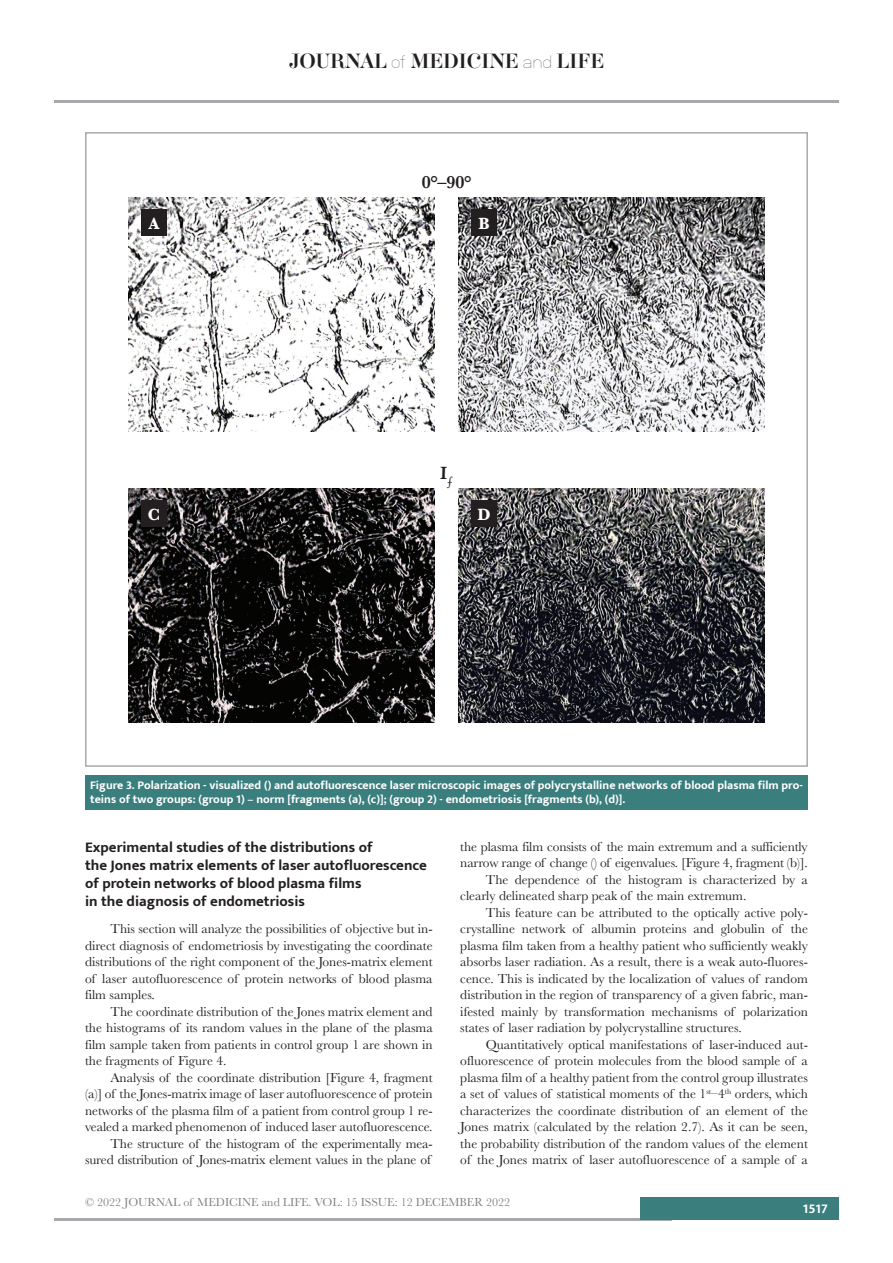
<style>
.page{position:relative;width:893px;height:1263px;background:#fff}
.page>*{position:absolute;margin:0;border:0;box-sizing:border-box;transform-origin:0 0}
.t1{font:600 18.45px "Baskerville";color:#231f20}
.t2{font:18px "Aker Brygge Display";color:#231f20}
.t3{font:700 16.8px "Baskerville";color:#fff}
.t4{font:700 15px/18px "Mukta";color:#231f20}
.t5{font:13.5px/16.5px "Baskerville";color:#231f20;text-align:justify}
.t6{font:700 13.5px "Mukta";color:#fff}
.t7{font:700 12px/14.4px "Mukta";color:#fff}
.t8{font:12px "Baskerville";color:#808285}
.s1{font-family:"Neubau Grotesk Lei"}
</style>
<div class="page">
<hr style="left:54px;top:1218px;width:618px;height:2px;background:#a8a9ad">
<div style="left:641px;top:1198px;width:198px;height:22px;background:#3b7e7e"></div>
<hr style="left:54px;top:100px;width:785px;height:2px;background:#a8a9ad">
<div style="left:85px;top:775px;width:723px;height:35px;background:#3b7e7e"></div>
<img style="left:128px;top:197px;width:306px;height:234px">
<img style="left:459px;top:197px;width:306px;height:234px">
<img style="left:128px;top:488px;width:306px;height:234px">
<img style="left:459px;top:488px;width:306px;height:234px">
<div style="left:141px;top:210px;width:26px;height:26px;background:#231f20"></div>
<div style="left:471px;top:210px;width:26px;height:26px;background:#231f20"></div>
<div style="left:141px;top:501px;width:26px;height:26px;background:#231f20"></div>
<div style="left:471px;top:501px;width:26px;height:26px;background:#231f20"></div>
<h2 class="t2" style="left:289px;top:49px;width:317px">JOURNAL <span class="s1">of</span> MEDICINE <span class="s1">and</span> LIFE</h2>
<h1 class="t1" style="left:422px;top:169px;width:51px">0°–90°</h1>
<p class="t3" style="left:149px;top:212px;width:12px">A</p>
<p class="t3" style="left:478px;top:212px;width:13px">B</p>
<h1 class="t1" style="left:440px;top:460px;width:16px">I<sub>⨍</sub></h1>
<p class="t3" style="left:148px;top:503px;width:14px">C</p>
<p class="t3" style="left:478px;top:503px;width:15px">D</p>
<p class="t7" style="left:90px;top:777px;width:714px">Figure 3. Polarization - visualized () and autofluorescence laser microscopic images of polycrystalline networks of blood plasma film pro&shy;teins of two groups: (group 1) – norm [fragments (a), (c)]; (group 2) - endometriosis [fragments (b), (d)].</p>
<p class="t4" style="left:85px;top:838px;width:343px">Experimental studies of the distributions of<br>the Jones matrix elements of laser autofluorescence of protein networks of blood plasma films<br>in the diagnosis of endometriosis</p>
<p class="t5" style="left:85px;top:921px;width:349px;text-indent:26px">This section will analyze the possibilities of objective but in&shy;direct diagnosis of endometriosis by investigating the coordinate distributions of the right component of the Jones-matrix element of laser autofluorescence of protein networks of blood plasma film samples.</p>
<p class="t5" style="left:85px;top:1003px;width:349px;text-indent:26px">The coordinate distribution of the Jones matrix element and the histograms of its random values in the plane of the plasma film sample taken from patients in control group 1 are shown in the fragments of Figure 4.</p>
<p class="t5" style="left:85px;top:1069px;width:349px;text-align:right">Analysis of the coordinate distribution [Figure 4, fragment<br>(a)] of the Jones-matrix image of laser autofluorescence of protein networks of the plasma film of a patient from control group 1 re&shy;vealed a marked phenomenon of induced laser autofluorescence.<br>The structure of the histogram of the experimentally mea&shy;sured distribution of Jones-matrix element values in the plane of</p>
<p class="t5" style="left:460px;top:838px;width:349px">the plasma film consists of the main extremum and a sufficiently</p>
<p class="t5" style="left:460px;top:855px;width:349px">narrow range of change () of eigenvalues. [Figure 4, fragment (b)].</p>
<p class="t5" style="left:486px;top:871px;width:324px">The dependence of the histogram is characterized by a</p>
<p class="t5" style="left:460px;top:888px;width:288px">clearly delineated sharp peak of the main extremum.</p>
<p class="t5" style="left:486px;top:904px;width:324px">This feature can be attributed to the optically active poly-</p>
<p class="t5" style="left:460px;top:921px;width:349px">crystalline network of albumin proteins and globulin of the</p>
<p class="t5" style="left:460px;top:937px;width:349px">plasma film taken from a healthy patient who sufficiently weakly</p>
<p class="t5" style="left:460px;top:954px;width:349px">absorbs laser radiation. As a result, there is a weak auto-fluores-</p>
<p class="t5" style="left:460px;top:970px;width:349px">cence. This is indicated by the localization of values of random</p>
<p class="t5" style="left:460px;top:987px;width:349px">distribution in the region of transparency of a given fabric, man-</p>
<p class="t5" style="left:460px;top:1003px;width:349px">ifested mainly by transformation mechanisms of polarization</p>
<p class="t5" style="left:460px;top:1020px;width:283px">states of laser radiation by polycrystalline structures.</p>
<p class="t5" style="left:486px;top:1036px;width:324px">Quantitatively optical manifestations of laser-induced aut-</p>
<p class="t5" style="left:460px;top:1053px;width:349px">ofluorescence of protein molecules from the blood sample of a</p>
<p class="t5" style="left:460px;top:1069px;width:349px">plasma film of a healthy patient from the control group illustrates</p>
<p class="t5" style="left:460px;top:1086px;width:349px">a set of values of statistical moments of the 1<sup>st</sup>–4<sup>th</sup> orders, which</p>
<p class="t5" style="left:460px;top:1102px;width:349px">characterizes the coordinate distribution of an element of the</p>
<p class="t5" style="left:460px;top:1119px;width:349px">Jones matrix (calculated by the relation 2.7). As it can be seen,</p>
<p class="t5" style="left:460px;top:1135px;width:349px">the probability distribution of the random values of the element</p>
<p class="t5" style="left:460px;top:1152px;width:349px">of the Jones matrix of laser autofluorescence of a sample of a</p>
<p class="t8" style="left:85px;top:1195px;width:427px">© 2022 JOURNAL of MEDICINE and LIFE. VOL: 15 ISSUE: 12 DECEMBER 2022</p>
<p class="t6" style="left:803px;top:1200px;width:26px">1517</p>
</div>
